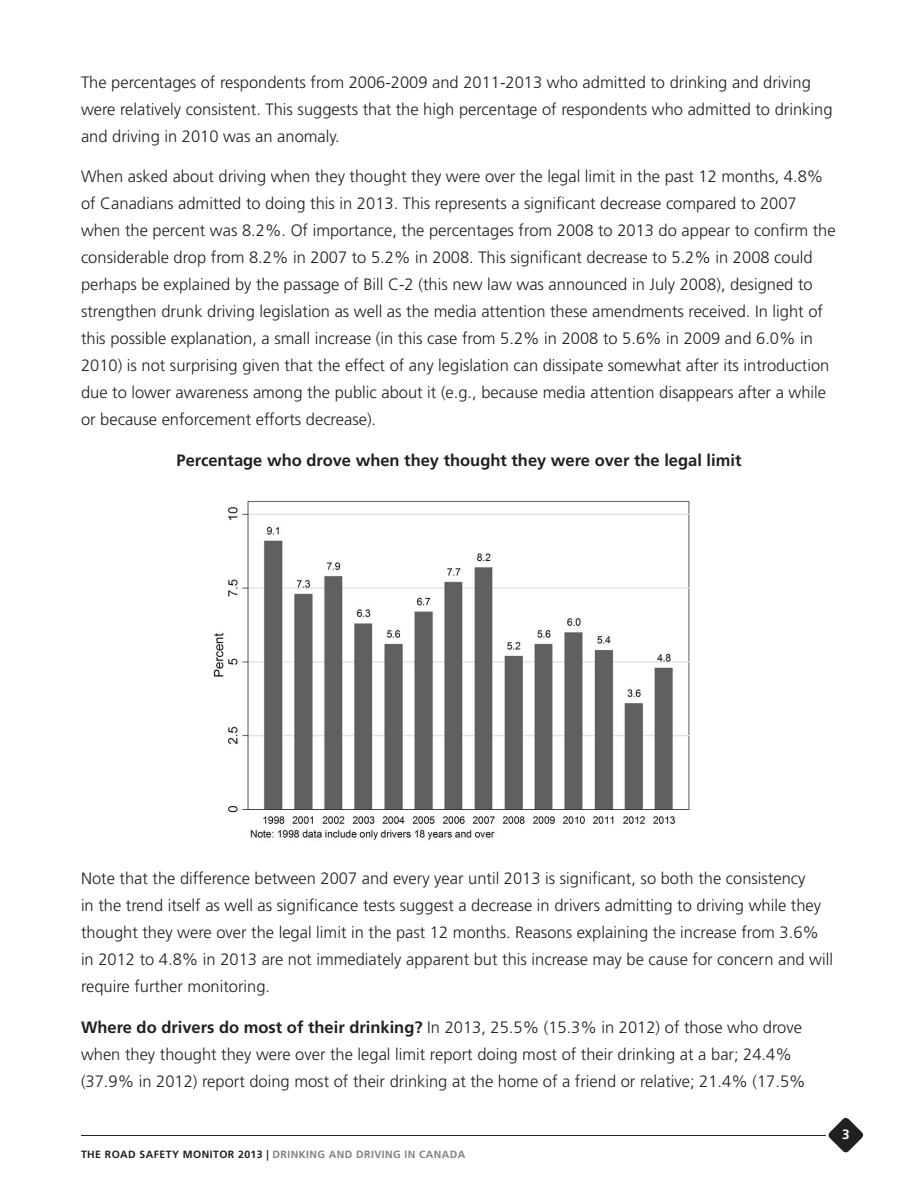
<style>
.page{position:relative;width:918px;height:1188px;background:#fff}
.page>*{position:absolute;margin:0;border:0;box-sizing:border-box;transform-origin:0 0}
.BODY_COPY{font:300 16.5px/27px "Frutiger LT Std";color:#231f20}
.BODY_COPY-2{font:700 16.5px "Frutiger LT Std";color:#231f20}
.t1{font:700 13.5px "Frutiger LT Std";color:#fff}
.t2{font:700 10.5px "Frutiger LT Std";letter-spacing:.04em;color:#808285}
.s1{font-weight:700}
.s2{color:#231f20}
</style>
<div class="page">
<hr style="left:81px;top:1135px;width:745px;height:1px;background:#231f20">
<svg style="left:828px;top:1117px;width:36px;height:36px"></svg>
<img style="left:213px;top:500px;width:477px;height:340px">
<p class="BODY_COPY" style="left:81px;top:69px;width:753px">The percentages of respondents from 2006-2009 and 2011-2013 who admitted to drinking and driving were relatively consistent. This suggests that the high percentage of respondents who admitted to drinking and driving in 2010 was an anomaly.</p>
<p class="BODY_COPY" style="left:81px;top:164px;width:756px">When asked about driving when they thought they were over the legal limit in the past 12 months, 4.8% of Canadians admitted to doing this in 2013. This represents a significant decrease compared to 2007 when the percent was 8.2%. Of importance, the percentages from 2008 to 2013 do appear to confirm the considerable drop from 8.2% in 2007 to 5.2% in 2008. This significant decrease to 5.2% in 2008 could perhaps be explained by the passage of Bill C-2 (this new law was announced in July 2008), designed to strengthen drunk driving legislation as well as the media attention these amendments received. In light of this possible explanation, a small increase (in this case from 5.2% in 2008 to 5.6% in 2009 and 6.0% in 2010) is not surprising given that the effect of any legislation can dissipate somewhat after its introduction due to lower awareness among the public about it (e.g., because media attention disappears after a while or because enforcement efforts decrease).</p>
<p class="BODY_COPY-2" style="left:177px;top:451px;width:566px">Percentage who drove when they thought they were over the legal limit</p>
<p class="BODY_COPY" style="left:81px;top:866px;width:754px">Note that the difference between 2007 and every year until 2013 is significant, so both the consistency<br>in the trend itself as well as significance tests suggest a decrease in drivers admitting to driving while they thought they were over the legal limit in the past 12 months. Reasons explaining the increase from 3.6% in 2012 to 4.8% in 2013 are not immediately apparent but this increase may be cause for concern and will require further monitoring.</p>
<p class="BODY_COPY" style="left:81px;top:1014px;width:726px"><span class="s1">Where do drivers do most of their drinking?</span> In 2013, 25.5% (15.3% in 2012) of those who drove when they thought they were over the legal limit report doing most of their drinking at a bar; 24.4% (37.9% in 2012) report doing most of their drinking at the home of a friend or relative; 21.4% (17.5%</p>
<p class="t2" style="left:81px;top:1148px;width:386px"><span class="s2">THE ROAD SAFETY MONITOR 2013 |</span> DRINKING AND DRIVING IN CANADA</p>
<p class="t1" style="left:842px;top:1126px;width:9px">3</p>
</div>
